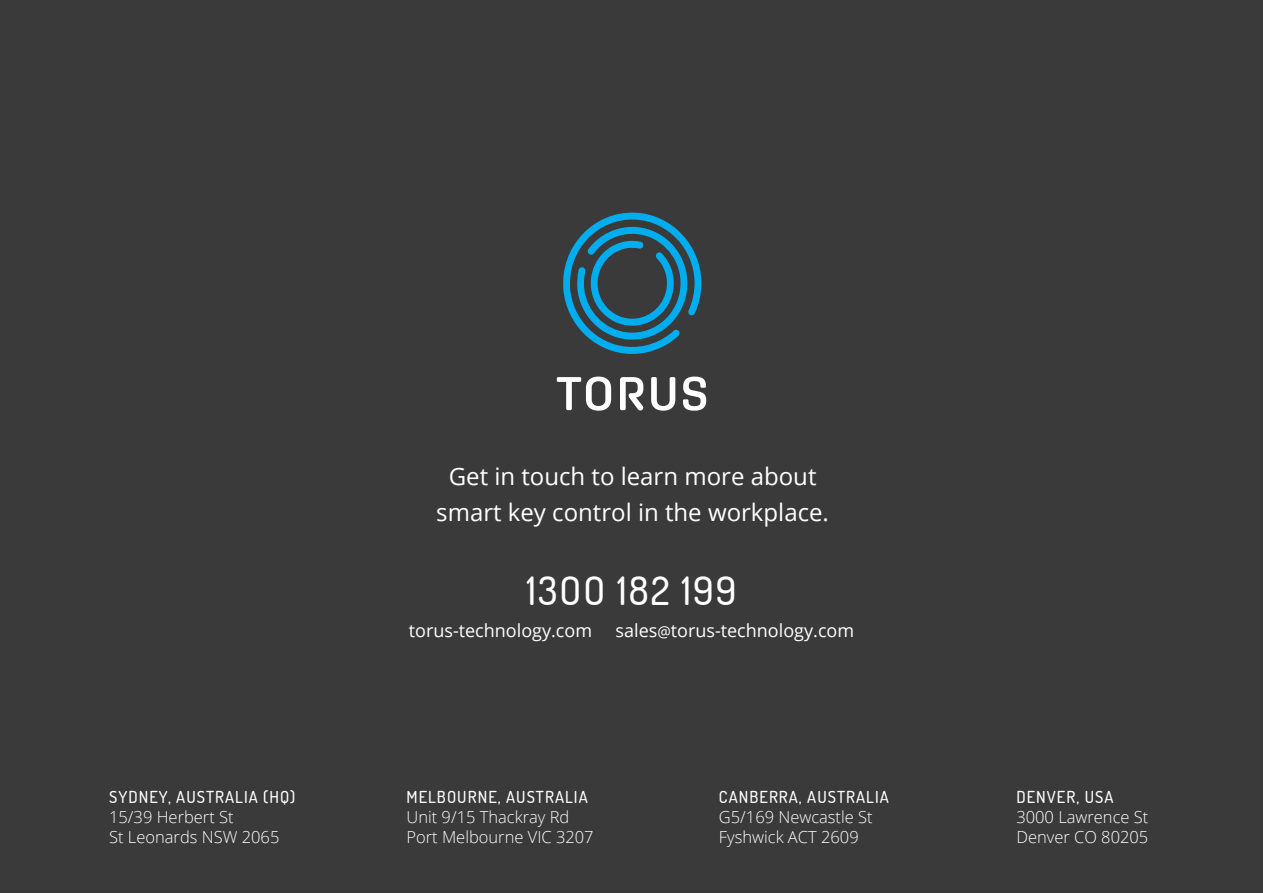
<style>
.page{position:relative;width:1263px;height:893px;background:#3a3a3b}
.page>*{position:absolute;margin:0;border:0;box-sizing:border-box;transform-origin:0 0}
.t1{font:200 39px "Dosis";letter-spacing:.05em;color:#fff}
.t2{font:24px/36px "Open Sans";color:#fff;text-align:center}
.t3{font:18px "Open Sans";color:#fff}
.t4{font:300 16.5px/19.8px "Open Sans";color:#fff}
.t5{font:200 16.5px "Dosis";letter-spacing:.065em;color:#fff}
.s1{font-size:15px}
</style>
<div class="page">
<svg style="left:563px;top:212px;width:138px;height:142px"></svg>
<svg style="left:557px;top:377px;width:54px;height:34px"></svg>
<svg style="left:620px;top:377px;width:24px;height:34px"></svg>
<svg style="left:651px;top:377px;width:24px;height:34px"></svg>
<svg style="left:683px;top:377px;width:23px;height:34px"></svg>
<p class="t5" style="left:109px;top:786px;width:188px">SYDNEY, AUSTRALIA (HQ)</p>
<p class="t4" style="left:109px;top:807px;width:172px">15/39 Herbert St<br>St Leonards NSW 2065</p>
<h2 class="t2" style="left:436px;top:457px;width:394px">Get in touch to learn more about smart key control in the workplace.</h2>
<h1 class="t1" style="left:526px;top:564px;width:211px">13OO 182 199</h1>
<p class="t3" style="left:409px;top:619px;width:185px">torus-technology.com</p>
<p class="t3" style="left:615px;top:619px;width:240px">sales<span class="s1">@</span>torus-technology.com</p>
<p class="t5" style="left:406px;top:786px;width:183px">MELBOURNE, AUSTRALIA</p>
<p class="t4" style="left:406px;top:807px;width:189px">Unit 9/15 Thackray Rd<br>Port Melbourne VIC 3207</p>
<p class="t5" style="left:719px;top:786px;width:171px">CANBERRA, AUSTRALIA</p>
<p class="t4" style="left:719px;top:807px;width:155px">G5/169 Newcastle St<br>Fyshwick ACT 2609</p>
<p class="t5" style="left:1016px;top:786px;width:99px">DENVER, USA</p>
<p class="t4" style="left:1016px;top:807px;width:134px">3000 Lawrence St<br>Denver CO 80205</p>
</div>
